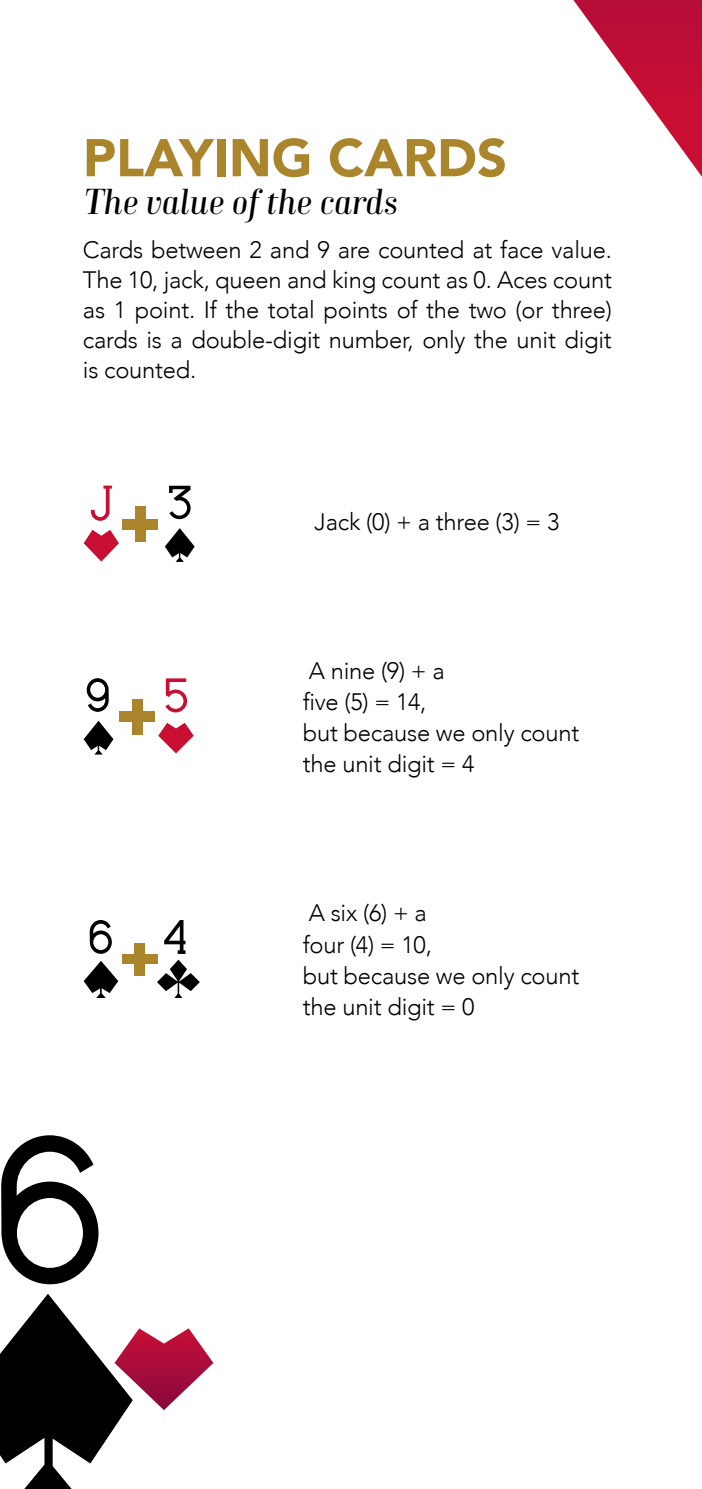
<style>
.page{position:relative;width:702px;height:1489px;background:#fff}
.page>*{position:absolute;margin:0;border:0;box-sizing:border-box;transform-origin:0 0}
.t1{font:900 52.5px "Avenir";color:#ab852c}
.t2{font:italic 35px "Compass Next";color:#000}
.t3{font:300 23.75px/31.2px "Avenir";letter-spacing:-.01em;color:#000}
</style>
<div class="page">
<svg style="left:0;top:1293px;width:213px;height:195px"></svg>
<svg style="left:1px;top:1135px;width:97px;height:149px"></svg>
<div style="left:135px;top:506px;width:10px;height:36px;background:#ab852c"></div>
<div style="left:122px;top:519px;width:36px;height:10px;background:#ab852c"></div>
<svg style="left:169px;top:485px;width:22px;height:34px"></svg>
<svg style="left:165px;top:528px;width:30px;height:34px"></svg>
<svg style="left:84px;top:530px;width:35px;height:31px"></svg>
<svg style="left:91px;top:485px;width:21px;height:36px"></svg>
<div style="left:132px;top:699px;width:10px;height:35px;background:#ab852c"></div>
<div style="left:119px;top:711px;width:36px;height:11px;background:#ab852c"></div>
<svg style="left:84px;top:720px;width:29px;height:34px"></svg>
<svg style="left:87px;top:678px;width:22px;height:33px"></svg>
<svg style="left:158px;top:722px;width:36px;height:31px"></svg>
<svg style="left:165px;top:678px;width:22px;height:34px"></svg>
<svg style="left:573px;top:0;width:129px;height:177px"></svg>
<div style="left:134px;top:943px;width:11px;height:32px;background:#ab852c"></div>
<div style="left:122px;top:954px;width:35px;height:10px;background:#ab852c"></div>
<svg style="left:84px;top:961px;width:34px;height:36px"></svg>
<svg style="left:90px;top:920px;width:22px;height:33px"></svg>
<svg style="left:157px;top:959px;width:43px;height:38px"></svg>
<svg style="left:164px;top:920px;width:21px;height:33px"></svg>
<h1 class="t1" style="left:83px;top:113px;width:425px">PLAYING CARDS</h1>
<h2 class="t2" style="left:83px;top:180px;width:315px">The value of the cards</h2>
<p class="t3" style="left:83px;top:235px;width:530px;line-height:30px;text-align:justify">Cards between 2 and 9 are counted at face value.<br>The 10, jack, queen and king count as 0. Aces count as 1 point. If the total points of the two (or three) cards is a double-digit number, only the unit digit is counted.</p>
<p class="t3" style="left:314px;top:506px;width:246px">Jack (0) + a three (3) = 3</p>
<p class="t3" style="left:303px;top:655px;width:278px">A nine (9) + a<br>five (5) = 14,<br>but because we only count the unit digit = 4</p>
<p class="t3" style="left:303px;top:897px;width:278px">A six (6) + a<br>four (4) = 10,<br>but because we only count the unit digit = 0</p>
</div>
